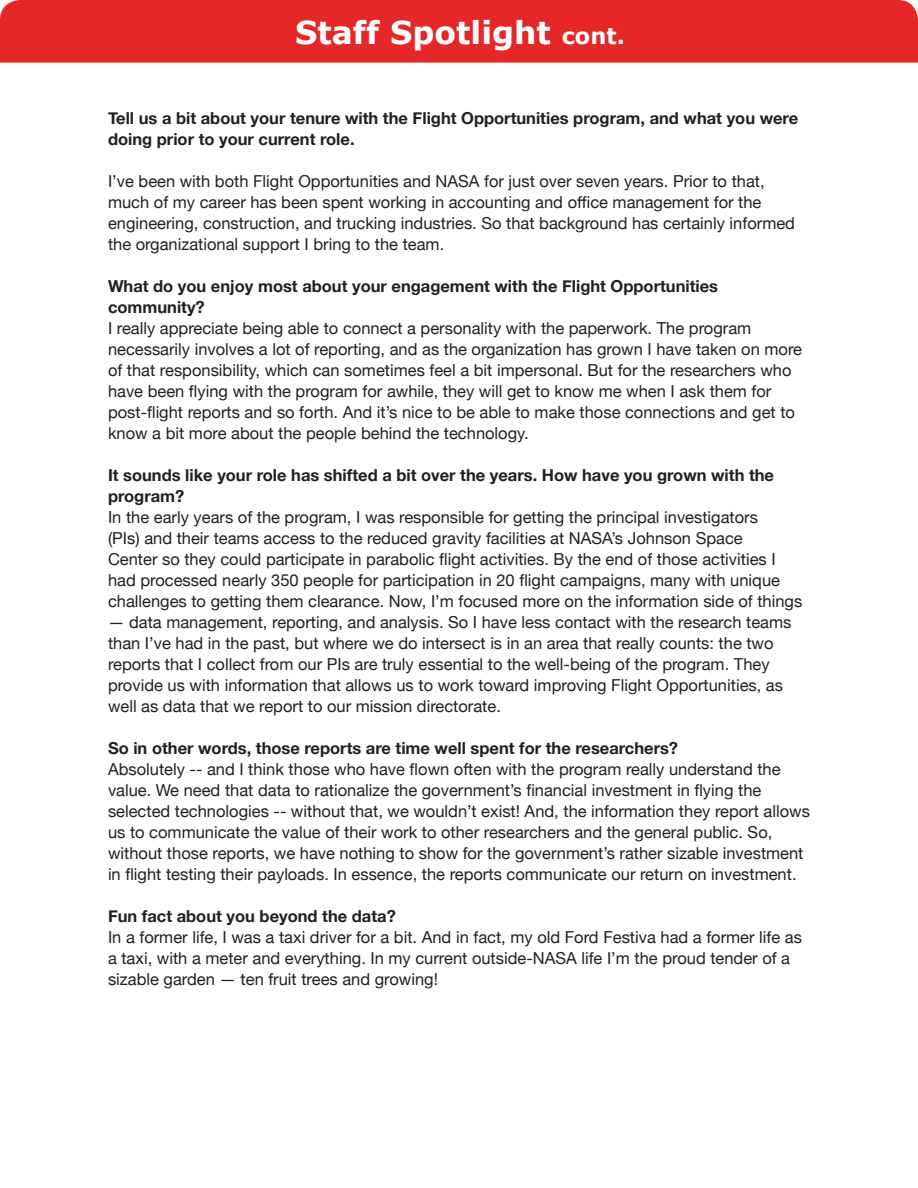
<style>
.page{position:relative;width:918px;height:1188px;background:#fff}
.page>*{position:absolute;margin:0;border:0;box-sizing:border-box;transform-origin:0 0}
.body{font:700 31.5px "Verdana";color:#fff}
.body-2{font:16.5px/21px "Helvetica Neue";color:#231f20}
.body-3{font:700 16.5px/21px "Helvetica Neue";color:#231f20}
.s1{font-size:22.5px}
</style>
<div class="page">
<div style="left:0;top:0;width:918px;height:63px;background:#e62727"></div>
<p class="body" style="left:295px;top:10px;width:331px">Staff Spotlight <span class="s1">cont.</span></p>
<p class="body-3" style="left:108px;top:108px;width:692px">Tell us a bit about your tenure with the Flight Opportunities program, and what you were doing prior to your current role.</p>
<p class="body-2" style="left:108px;top:172px;width:689px">I’ve been with both Flight Opportunities and NASA for just over seven years. Prior to that, much of my career has been spent working in accounting and office management for the engineering, construction, and trucking industries. So that background has certainly informed the organizational support I bring to the team.</p>
<p class="body-3" style="left:108px;top:276px;width:612px">What do you enjoy most about your engagement with the Flight Opportunities community?</p>
<p class="body-2" style="left:108px;top:319px;width:696px">I really appreciate being able to connect a personality with the paperwork. The program necessarily involves a lot of reporting, and as the organization has grown I have taken on more of that responsibility, which can sometimes feel a bit impersonal. But for the researchers who have been flying with the program for awhile, they will get to know me when I ask them for post-flight reports and so forth. And it’s nice to be able to make those connections and get to know a bit more about the people behind the technology.</p>
<p class="body-3" style="left:108px;top:465px;width:668px">It sounds like your role has shifted a bit over the years. How have you grown with the program?</p>
<p class="body-2" style="left:108px;top:508px;width:696px">In the early years of the program, I was responsible for getting the principal investigators<br>(PIs) and their teams access to the reduced gravity facilities at NASA’s Johnson Space<br>Center so they could participate in parabolic flight activities. By the end of those activities I had processed nearly 350 people for participation in 20 flight campaigns, many with unique challenges to getting them clearance. Now, I’m focused more on the information side of things</p>
<p class="body-2" style="left:108px;top:613px;width:685px">— data management, reporting, and analysis. So I have less contact with the research teams than I’ve had in the past, but where we do intersect is in an area that really counts: the two reports that I collect from our PIs are truly essential to the well-being of the program. They provide us with information that allows us to work toward improving Flight Opportunities, as well as data that we report to our mission directorate.</p>
<p class="body-3" style="left:108px;top:738px;width:572px">So in other words, those reports are time well spent for the researchers?</p>
<p class="body-2" style="left:108px;top:760px;width:704px">Absolutely -- and I think those who have flown often with the program really understand the value. We need that data to rationalize the government’s financial investment in flying the selected technologies -- without that, we wouldn’t exist! And, the information they report allows us to communicate the value of their work to other researchers and the general public. So, without those reports, we have nothing to show for the government’s rather sizable investment in flight testing their payloads. In essence, the reports communicate our return on investment.</p>
<p class="body-3" style="left:108px;top:906px;width:289px">Fun fact about you beyond the data?</p>
<p class="body-2" style="left:108px;top:928px;width:695px">In a former life, I was a taxi driver for a bit. And in fact, my old Ford Festiva had a former life as a taxi, with a meter and everything. In my current outside-NASA life I’m the proud tender of a sizable garden — ten fruit trees and growing!</p>
</div>
